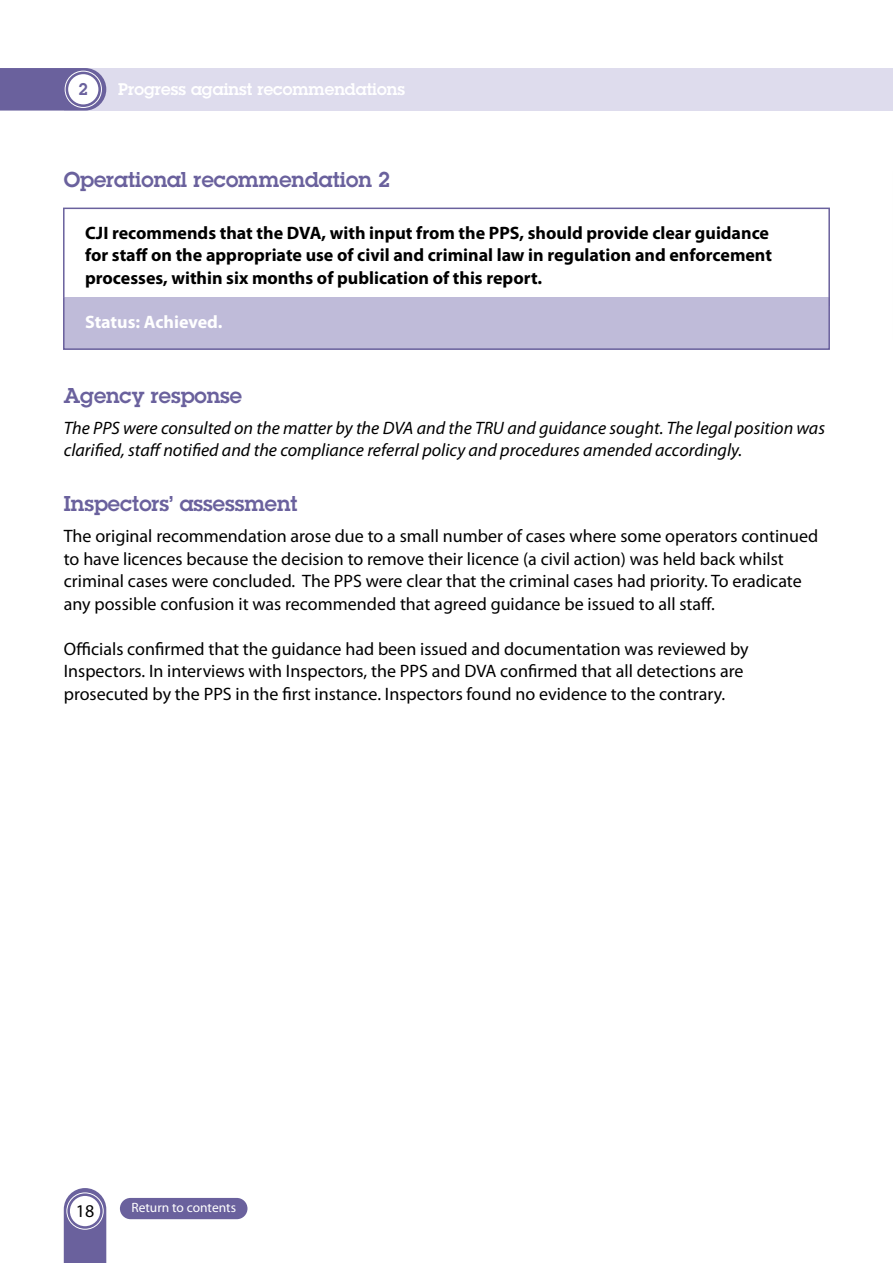
<style>
.page{position:relative;width:893px;height:1263px;background:#fff}
.page>*{position:absolute;margin:0;border:0;box-sizing:border-box;transform-origin:0 0}
._3_0_Sub_Head{font:600 21px "Lubalin Graph";color:#6a619d}
._1_0_Body{font:18px/22.5px "Myriad Pro";color:#000}
.Operational_Recommen{font:700 18px/22.5px "Myriad Pro";color:#000}
._1_0_Body-2{font:italic 18px/22.5px "Myriad Pro";color:#000}
.Operational_Recommen-2{font:700 18px "Myriad Pro";color:#fff}
.t1{font:600 16.5px "Lubalin Graph";color:#fff}
.t2{font:600 16.5px "Lubalin Graph";color:#6a619d}
.t3{font:13.5px "Myriad Pro";color:#fff}
</style>
<div class="page">
<div style="left:65px;top:68px;width:828px;height:43px;background:#dedced"></div>
<svg style="left:0;top:68px;width:106px;height:43px;background:#746ca4"></svg>
<div style="left:65px;top:71px;width:37px;height:37px;border:1px solid #fff;border-radius:50%"></div>
<div style="left:68px;top:74px;width:30px;height:30px;background:#fff;border-radius:50%"></div>
<svg style="left:64px;top:1188px;width:42px;height:75px;background:#7b73a8"></svg>
<div style="left:66px;top:1192px;width:38px;height:37px;border:1px solid #fff;border-radius:50%"></div>
<div style="left:70px;top:1196px;width:30px;height:30px;background:#fff;border-radius:50%"></div>
<div style="left:120px;top:1198px;width:127px;height:21px;background:#6a619d;border-radius:11px"></div>
<div style="left:63px;top:208px;width:767px;height:98px;border:2px solid #6a619d"></div>
<div style="left:64px;top:297px;width:765px;height:52px;background:#bfbbd9"></div>
<div style="left:63px;top:296px;width:767px;height:54px;border:2px solid #6a619d"></div>
<hr style="left:892px;top:0;width:1px;height:170px;background:#fff">
<p class="t2" style="left:79px;top:78px;width:11px">2</p>
<p class="t1" style="left:118px;top:78px;width:288px">Progress against recommendations</p>
<p class="_3_0_Sub_Head" style="left:64px;top:165px;width:328px">Operational recommendation 2</p>
<p class="Operational_Recommen" style="left:85px;top:221px;width:688px">CJI recommends that the DVA, with input from the PPS, should provide clear guidance for staff on the appropriate use of civil and criminal law in regulation and enforcement processes, within six months of publication of this report.</p>
<p class="Operational_Recommen-2" style="left:85px;top:310px;width:139px">Status: Achieved.</p>
<p class="_3_0_Sub_Head" style="left:64px;top:381px;width:180px">Agency response</p>
<p class="_1_0_Body-2" style="left:64px;top:416px;width:763px">The PPS were consulted on the matter by the DVA and the TRU and guidance sought. The legal position was clarified, staff notified and the compliance referral policy and procedures amended accordingly.</p>
<p class="_3_0_Sub_Head" style="left:64px;top:490px;width:235px">Inspectors’ assessment</p>
<p class="_1_0_Body" style="left:64px;top:525px;width:756px">The original recommendation arose due to a small number of cases where some operators continued to have licences because the decision to remove their licence (a civil action) was held back whilst criminal cases were concluded. The PPS were clear that the criminal cases had priority. To eradicate any possible confusion it was recommended that agreed guidance be issued to all staff.</p>
<p class="_1_0_Body" style="left:64px;top:637px;width:686px">Officials confirmed that the guidance had been issued and documentation was reviewed by<br>Inspectors. In interviews with Inspectors, the PPS and DVA confirmed that all detections are prosecuted by the PPS in the first instance. Inspectors found no evidence to the contrary.</p>
<p class="_1_0_Body" style="left:76px;top:1199px;width:20px">18</p>
<p class="t3" style="left:131px;top:1199px;width:106px">Return to contents</p>
</div>
